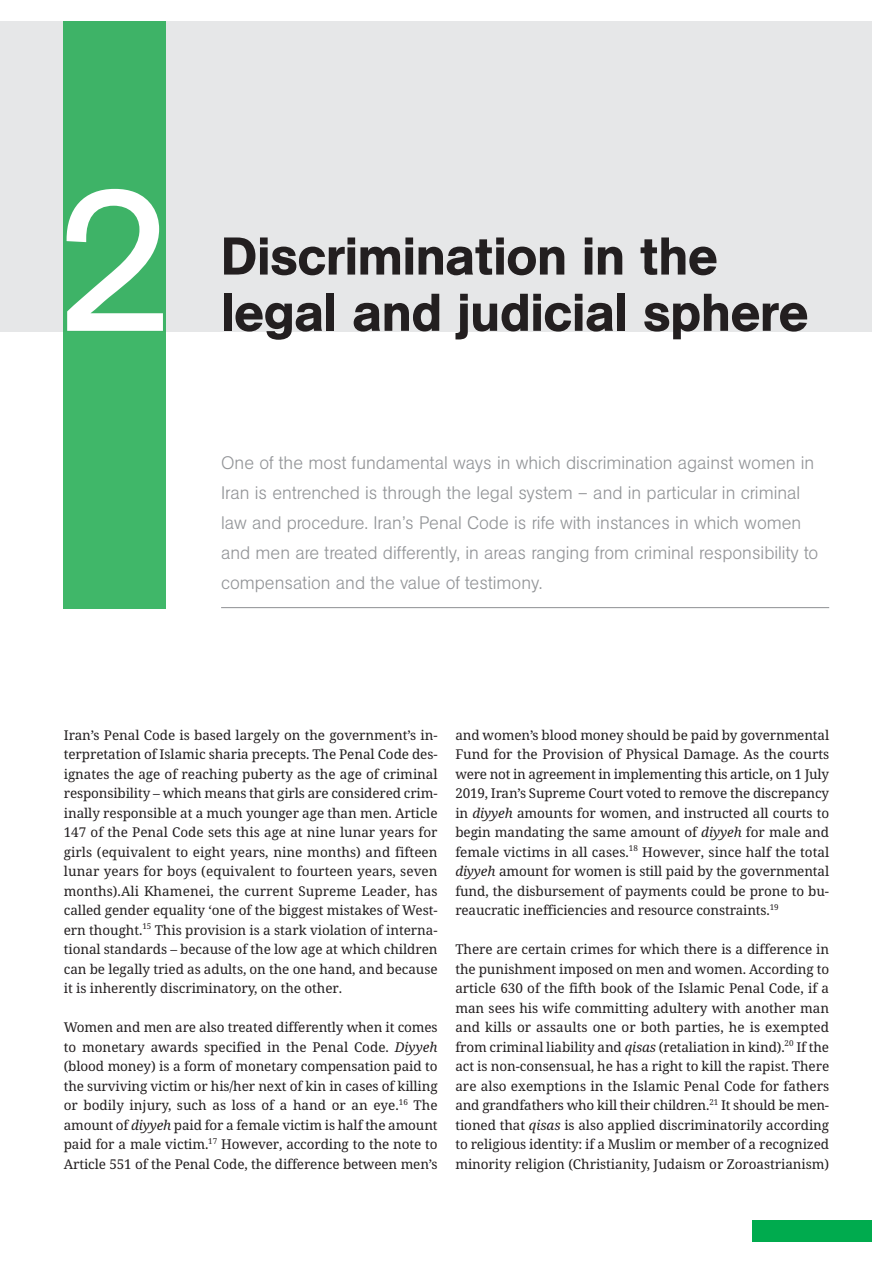
<style>
.page{position:relative;width:893px;height:1263px;background:#fff}
.page>*{position:absolute;margin:0;border:0;box-sizing:border-box;transform-origin:0 0}
.t1{font:202.5px "AG Book BQ";color:#fff}
.t2{font:500 52.5px/56.2px "AG Book BQ";color:#231f20}
.t3{font:300 18px/30px "AG Book BQ";color:#939598}
.t4{font:13.5px/19.5px "Noto Serif";letter-spacing:-.01em;color:#231f20;text-align:justify}
.s1{font-style:italic}
</style>
<div class="page">
<div style="left:753px;top:1220px;width:119px;height:22px;background:#00ab4e"></div>
<div style="left:0;top:21px;width:872px;height:310px;background:#e6e7e8"></div>
<div style="left:64px;top:331px;width:102px;height:278px;background:#40b769"></div>
<div style="left:64px;top:21px;width:102px;height:310px;background:#3eb367"></div>
<hr style="left:221px;top:607px;width:608px;height:1px;background:#939598">
<h1 class="t1" style="left:57px;top:192px;width:115px">2</h1>
<h2 class="t2" style="left:221px;top:233px;width:589px">Discrimination in the legal and judicial sphere</h2>
<p class="t3" style="left:221px;top:449px;width:599px">One of the most fundamental ways in which discrimination against women in Iran is entrenched is through the legal system – and in particular in criminal law and procedure. Iran’s Penal Code is rife with instances in which women and men are treated differently, in areas ranging from criminal responsibility to compensation and the value of testimony.</p>
<p class="t4" style="left:64px;top:727px;width:375px">Iran’s Penal Code is based largely on the government’s in&shy;terpretation of Islamic sharia precepts. The Penal Code des&shy;ignates the age of reaching puberty as the age of criminal responsibility – which means that girls are considered crim&shy;inally responsible at a much younger age than men. Article 147 of the Penal Code sets this age at nine lunar years for girls (equivalent to eight years, nine months) and fifteen lunar years for boys (equivalent to fourteen years, seven months).Ali Khamenei, the current Supreme Leader, has called gender equality ‘one of the biggest mistakes of West&shy;ern thought.<sup>15</sup> This provision is a stark violation of interna&shy;tional standards – because of the low age at which children can be legally tried as adults, on the one hand, and because it is inherently discriminatory, on the other.</p>
<p class="t4" style="left:64px;top:1019px;width:375px">Women and men are also treated differently when it comes to monetary awards specified in the Penal Code. <span class="s1">Diyyeh </span>(blood money) is a form of monetary compensation paid to the surviving victim or his/her next of kin in cases of killing or bodily injury, such as loss of a hand or an eye.<sup>16</sup> The amount of <span class="s1">diyyeh</span> paid for a female victim is half the amount paid for a male victim.<sup>17</sup> However, according to the note to Article 551 of the Penal Code, the difference between men’s</p>
<p class="t4" style="left:455px;top:727px;width:375px">and women’s blood money should be paid by governmental Fund for the Provision of Physical Damage. As the courts were not in agreement in implementing this article, on 1 July 2019, Iran’s Supreme Court voted to remove the discrepancy in <span class="s1">diyyeh</span> amounts for women, and instructed all courts to begin mandating the same amount of <span class="s1">diyyeh</span> for male and female victims in all cases.<sup>18</sup> However, since half the total <span class="s1">diyyeh</span> amount for women is still paid by the governmental fund, the disbursement of payments could be prone to bu&shy;reaucratic inefficiencies and resource constraints.<sup>19</sup></p>
<p class="t4" style="left:455px;top:941px;width:375px">There are certain crimes for which there is a difference in the punishment imposed on men and women. According to article 630 of the fifth book of the Islamic Penal Code, if a man sees his wife committing adultery with another man and kills or assaults one or both parties, he is exempted from criminal liability and <span class="s1">qisas</span> (retaliation in kind).<sup>20</sup> If the act is non-consensual, he has a right to kill the rapist. There are also exemptions in the Islamic Penal Code for fathers and grandfathers who kill their children.<sup>21</sup> It should be men&shy;tioned that <span class="s1">qisas</span> is also applied discriminatorily according to religious identity: if a Muslim or member of a recognized minority religion (Christianity, Judaism or Zoroastrianism)</p>
</div>
